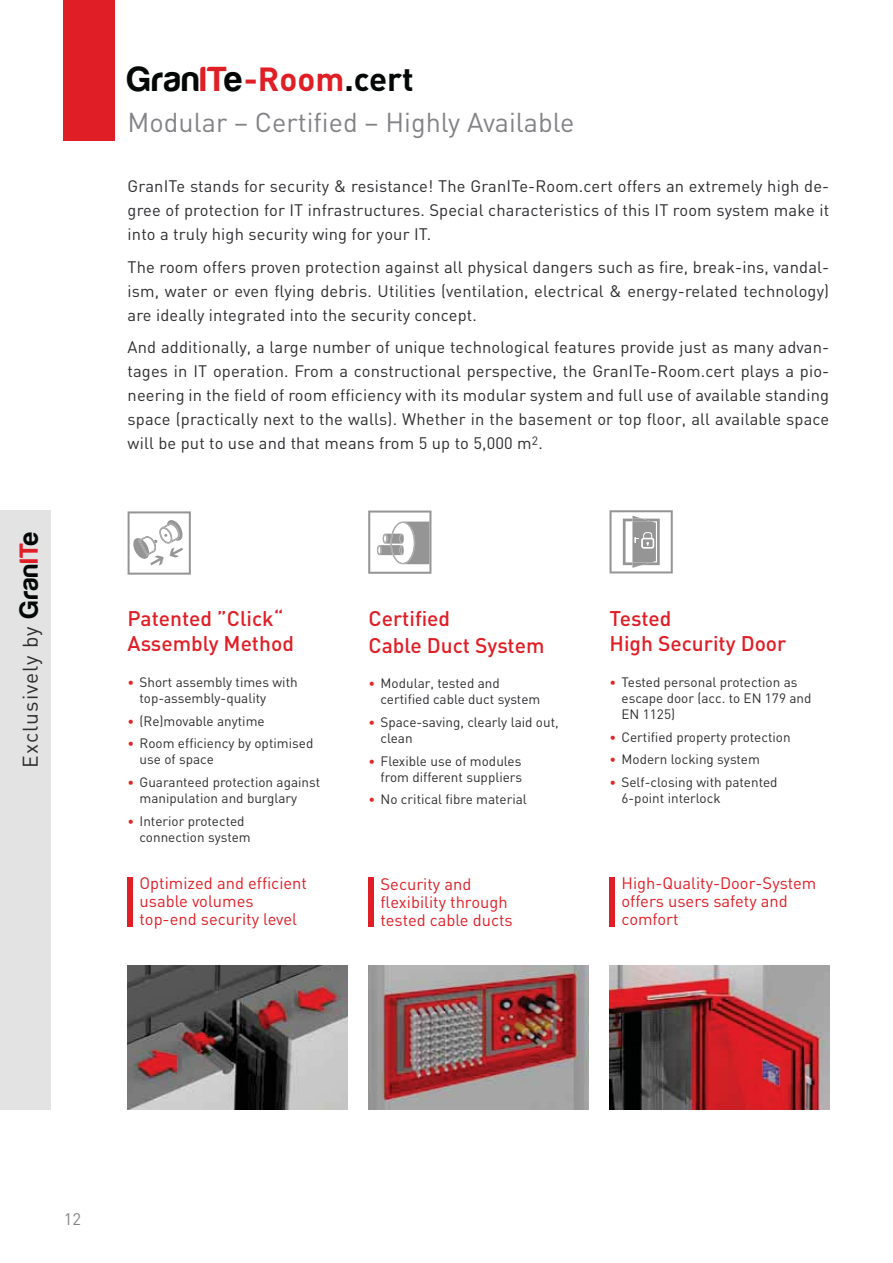
<style>
.page{position:relative;width:893px;height:1263px;background:#fff}
.page>*{position:absolute;margin:0;border:0;box-sizing:border-box;transform-origin:0 0}
.t1{font:700 36px "Harabara";letter-spacing:.04em;color:#030806}
.t2{font:27px "DIN";color:#828386}
.t3{font:500 21px/25.2px "DIN";color:#e01e26}
.t4{font:21px "DIN";letter-spacing:.05em;color:#2d2d30}
.t5{font:16.5px/24px "DIN";letter-spacing:.01em;color:#2d2d30;text-align:justify}
.t6{font:16.5px/18px "DIN";color:#e01e26}
.t7{font:16.5px "DIN";color:#828386}
.t8{font:13.5px/16.2px "DIN";color:#2d2d30}
.s1{font-family:"Harabara";font-weight:700;font-size:27px;color:#030806}
.s2{font-family:"Harabara";font-weight:700;font-size:27px;color:#e01e26}
.s3{color:#e01e26}
.s4{font-family:"DIN";font-size:33px;color:#e01e26}
.s5{font-family:"DIN";font-size:33px}
.s6{font-size:12.75px;color:#e32526}
</style>
<div class="page">
<div style="left:0;top:510px;width:51px;height:600px;background:#e3e3e4"></div>
<div style="left:64px;top:0;width:51px;height:141px;background:#e01e26"></div>
<svg style="left:368px;top:511px;width:63px;height:63px"></svg>
<div style="left:368px;top:877px;width:6px;height:50px;background:#e01e26"></div>
<svg style="left:609px;top:510px;width:63px;height:63px"></svg>
<div style="left:609px;top:877px;width:6px;height:50px;background:#e01e26"></div>
<img style="left:609px;top:965px;width:220px;height:145px">
<img style="left:368px;top:965px;width:220px;height:145px">
<div style="left:128px;top:877px;width:5px;height:50px;background:#e01e26"></div>
<img style="left:128px;top:965px;width:219px;height:145px">
<svg style="left:128px;top:511px;width:63px;height:64px"></svg>
<p class="t4" style="left:23px;top:768px;width:238px;rotate:-90deg">Exclusively by <span class="s1">Gran</span><span class="s2">IT</span><span class="s1">e</span></p>
<h1 class="t1" style="left:128px;top:61px;width:288px">Gran<span class="s3">IT</span>e<span class="s4">-Room</span><span class="s5">.cert</span></h1>
<h2 class="t2" style="left:128px;top:113px;width:448px">Modular – Certified – Highly Available</h2>
<p class="t5" style="left:128px;top:176px;width:703px">GranITe stands for security &amp; resistance! The GranITe-Room.cert offers an extremely high de&shy;gree of protection for IT infrastructures. Special characteristics of this IT room system make it into a truly high security wing for your IT.</p>
<p class="t5" style="left:128px;top:257px;width:703px">The room offers proven protection against all physical dangers such as fire, break-ins, vandal&shy;ism, water or even flying debris. Utilities (ventilation, electrical &amp; energy-related technology) are ideally integrated into the security concept.</p>
<p class="t5" style="left:128px;top:337px;width:703px">And additionally, a large number of unique technological features provide just as many advan&shy;tages in IT operation. From a constructional perspective, the GranITe-Room.cert plays a pio&shy;neering in the field of room efficiency with its modular system and full use of available standing space (practically next to the walls). Whether in the basement or top floor, all available space will be put to use and that means from 5 up to 5,000 m<sup>2</sup>.</p>
<p class="t3" style="left:128px;top:608px;width:168px">Patented ”Click“<br>Assembly Method</p>
<p class="t8" style="left:139px;top:675px;width:160px;text-indent:-12px"><span class="s6">•</span> Short assembly times with top-assembly-quality</p>
<p class="t8" style="left:128px;top:714px;width:139px"><span class="s6">•</span> (Re)movable anytime</p>
<p class="t8" style="left:139px;top:737px;width:175px;text-indent:-12px"><span class="s6">•</span> Room efficiency by optimised use of space</p>
<p class="t8" style="left:139px;top:775px;width:182px;text-indent:-12px"><span class="s6">•</span> Guaranteed protection against manipulation and burglary</p>
<p class="t8" style="left:139px;top:814px;width:113px;text-indent:-12px"><span class="s6">•</span> Interior protected connection system</p>
<p class="t6" style="left:139px;top:876px;width:169px">Optimized and efficient usable volumes top-end security level</p>
<p class="t3" style="left:368px;top:608px;width:177px;line-height:26.5px">Certified<br>Cable Duct System</p>
<p class="t8" style="left:380px;top:677px;width:161px;text-indent:-12px"><span class="s6">•</span> Modular, tested and certified cable duct system</p>
<p class="t8" style="left:380px;top:715px;width:180px;text-indent:-12px"><span class="s6">•</span> Space-saving, clearly laid out, clean</p>
<p class="t8" style="left:368px;top:754px;width:155px;text-align:right"><span class="s6">•</span> Flexible use of modules from different suppliers</p>
<p class="t8" style="left:368px;top:793px;width:160px"><span class="s6">•</span> No critical fibre material</p>
<p class="t6" style="left:380px;top:877px;width:134px">Security and flexibility through tested cable ducts</p>
<p class="t3" style="left:609px;top:608px;width:178px">Tested<br>High Security Door</p>
<p class="t8" style="left:621px;top:675px;width:191px;text-indent:-12px"><span class="s6">•</span> Tested personal protection as escape door (acc. to EN 179 and<br>EN 1125)</p>
<p class="t8" style="left:609px;top:730px;width:183px"><span class="s6">•</span> Certified property protection</p>
<p class="t8" style="left:609px;top:753px;width:152px"><span class="s6">•</span> Modern locking system</p>
<p class="t8" style="left:621px;top:775px;width:158px;text-indent:-12px"><span class="s6">•</span> Self-closing with patented<br>6-point interlock</p>
<p class="t6" style="left:621px;top:876px;width:196px">High-Quality-Door-System offers users safety and comfort</p>
<p class="t7" style="left:64px;top:1213px;width:19px">12</p>
</div>
